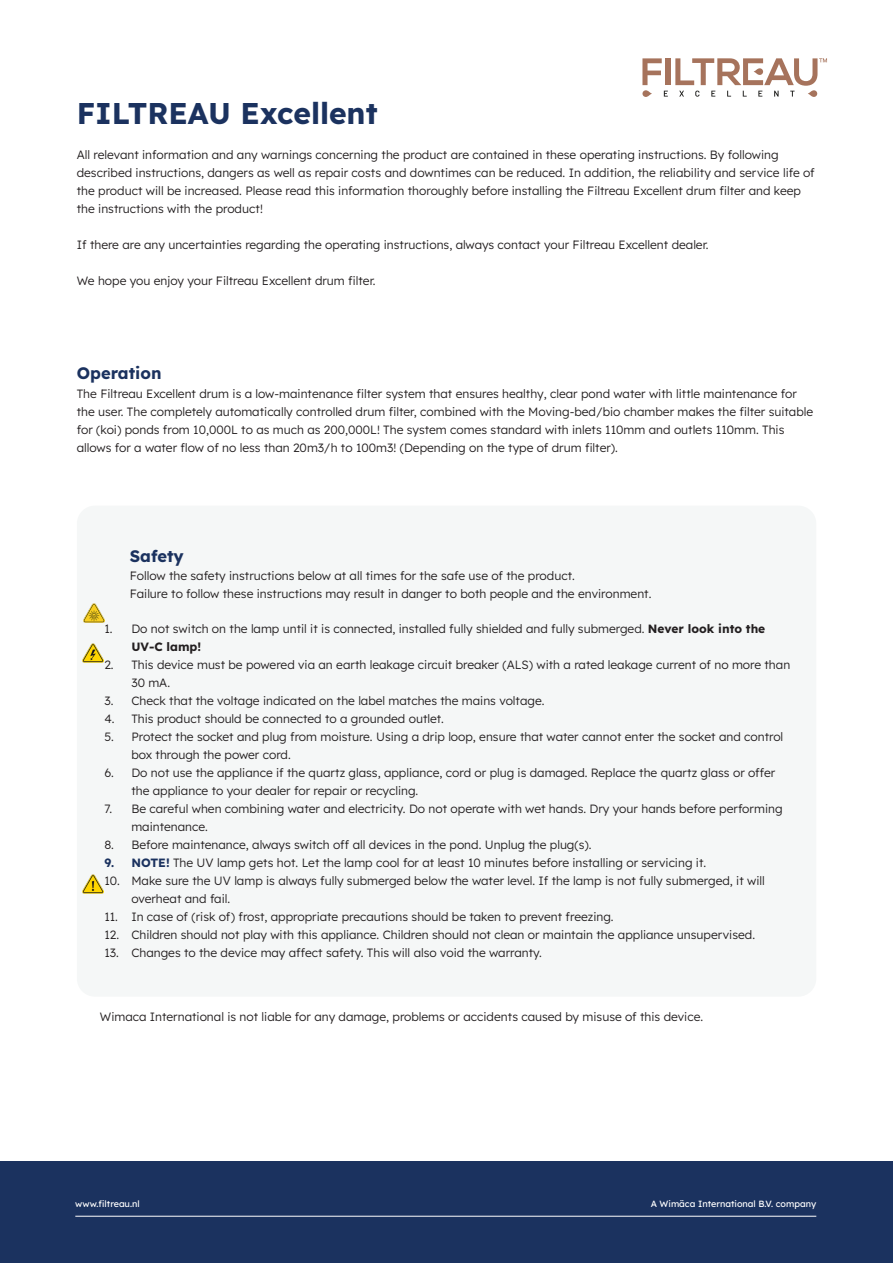
<style>
.page{position:relative;width:893px;height:1263px;background:#fff}
.page>*{position:absolute;margin:0;border:0;box-sizing:border-box;transform-origin:0 0}
.t1{font:700 30px "Lexend";color:#1b325f}
.t2{font:700 16.5px "Lexend";color:#1b325f}
.t3{font:300 12px/18px "Lexend";color:#231f20}
.t4{font:9px "Lexend";color:#fff}
.s1{font-weight:700}
.s2{font-weight:700;color:#1b325f}
</style>
<div class="page">
<div style="left:0;top:1161px;width:893px;height:102px;background:#1b325f"></div>
<hr style="left:75px;top:1216px;width:741px;height:1px;background:#fff">
<svg style="left:642px;top:90px;width:10px;height:7px"></svg>
<svg style="left:642px;top:58px;width:20px;height:27px"></svg>
<div style="left:666px;top:58px;width:5px;height:27px;background:#a6735c"></div>
<svg style="left:664px;top:91px;width:4px;height:6px"></svg>
<svg style="left:675px;top:58px;width:152px;height:39px"></svg>
<div style="left:77px;top:506px;width:739px;height:491px;background:#f5f7f7;border-radius:18px"></div>
<img style="left:83px;top:643px;width:21px;height:20px">
<img style="left:83px;top:603px;width:21px;height:20px">
<img style="left:82px;top:874px;width:21px;height:20px">
<p class="t1" style="left:77px;top:90px;width:302px">FILTREAU Excellent</p>
<p class="t3" style="left:77px;top:145px;width:739px">All relevant information and any warnings concerning the product are contained in these operating instructions. By following described instructions, dangers as well as repair costs and downtimes can be reduced. In addition, the reliability and service life of the product will be increased. Please read this information thoroughly before installing the Filtreau Excellent drum filter and keep the instructions with the product!</p>
<p class="t3" style="left:77px;top:235px;width:633px">If there are any uncertainties regarding the operating instructions, always contact your Filtreau Excellent dealer.</p>
<p class="t3" style="left:77px;top:271px;width:300px">We hope you enjoy your Filtreau Excellent drum filter.</p>
<p class="t2" style="left:77px;top:360px;width:86px">Operation</p>
<p class="t3" style="left:77px;top:384px;width:738px">The Filtreau Excellent drum is a low-maintenance filter system that ensures healthy, clear pond water with little maintenance for the user. The completely automatically controlled drum filter, combined with the Moving-bed/bio chamber makes the filter suitable for (koi) ponds from 10,000L to as much as 200,000L! The system comes standard with inlets 110mm and outlets 110mm. This allows for a water flow of no less than 20m3/h to 100m3! (Depending on the type of drum filter).</p>
<p class="t2" style="left:130px;top:543px;width:55px">Safety</p>
<p class="t3" style="left:130px;top:566px;width:523px">Follow the safety instructions below at all times for the safe use of the product.<br>Failure to follow these instructions may result in danger to both people and the environment.</p>
<p class="t3" style="left:131px;top:619px;width:635px;text-indent:-27px">1. Do not switch on the lamp until it is connected, installed fully shielded and fully submerged. <span class="s1">Never look into the<br>UV-C lamp!</span></p>
<p class="t3" style="left:131px;top:655px;width:660px;text-indent:-27px">2. This device must be powered via an earth leakage circuit breaker (ALS) with a rated leakage current of no more than<br>30 mA.</p>
<p class="t3" style="left:104px;top:691px;width:442px">3. Check that the voltage indicated on the label matches the mains voltage.</p>
<p class="t3" style="left:104px;top:709px;width:341px">4. This product should be connected to a grounded outlet.</p>
<p class="t3" style="left:131px;top:727px;width:653px;text-indent:-27px">5. Protect the socket and plug from moisture. Using a drip loop, ensure that water cannot enter the socket and control box through the power cord.</p>
<p class="t3" style="left:131px;top:763px;width:645px;text-indent:-27px">6. Do not use the appliance if the quartz glass, appliance, cord or plug is damaged. Replace the quartz glass or offer the appliance to your dealer for repair or recycling.</p>
<p class="t3" style="left:131px;top:799px;width:653px;text-indent:-27px">7. Be careful when combining water and electricity. Do not operate with wet hands. Dry your hands before performing maintenance.</p>
<p class="t3" style="left:104px;top:835px;width:489px">8. Before maintenance, always switch off all devices in the pond. Unplug the plug(s).</p>
<p class="t3" style="left:104px;top:853px;width:603px"><span class="s2">9. NOTE!</span> The UV lamp gets hot. Let the lamp cool for at least 10 minutes before installing or servicing it.</p>
<p class="t3" style="left:131px;top:871px;width:635px;text-indent:-27px">10. Make sure the UV lamp is always fully submerged below the water level. If the lamp is not fully submerged, it will overheat and fail.</p>
<p class="t3" style="left:104px;top:907px;width:511px">11. In case of (risk of) frost, appropriate precautions should be taken to prevent freezing.</p>
<p class="t3" style="left:104px;top:925px;width:652px">12. Children should not play with this appliance. Children should not clean or maintain the appliance unsupervised.</p>
<p class="t3" style="left:104px;top:943px;width:439px">13. Changes to the device may affect safety. This will also void the warranty.</p>
<p class="t3" style="left:100px;top:1007px;width:605px">Wimaca International is not liable for any damage, problems or accidents caused by misuse of this device.</p>
<p class="t4" style="left:75px;top:1197px;width:66px">www.filtreau.nl</p>
<p class="t4" style="left:651px;top:1197px;width:167px">A Wimäca International B.V. company</p>
</div>
